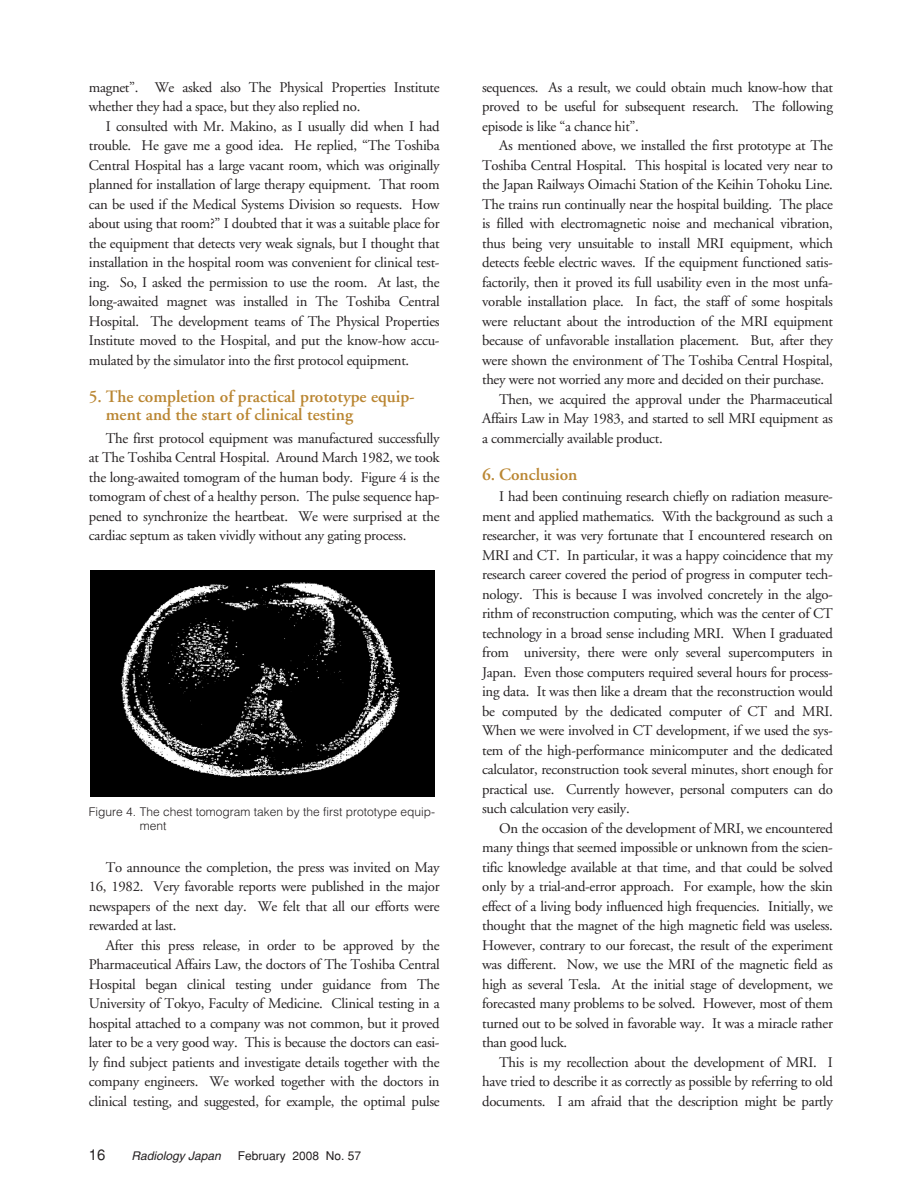
<style>
.page{position:relative;width:918px;height:1188px;background:#fff}
.page>*{position:absolute;margin:0;border:0;box-sizing:border-box;transform-origin:0 0}
.t1{font:600 17.25px/18px "Adobe Garamond";color:#ba8632}
.t2{font:15px "Helvetica";color:#231f20}
.t3{font:14.7px/19.5px "Adobe Garamond";letter-spacing:-.02em;color:#231f20;text-align:justify}
.t4{font:300 12px/14.2px "Helvetica";color:#231f20}
.t5{font:12px "Helvetica";color:#231f20}
.t6{font:italic 12px "Helvetica";color:#231f20}
</style>
<div class="page">
<img style="left:90px;top:570px;width:345px;height:227px">
<p class="t3" style="left:89px;top:79px;width:352px">magnet”. We asked also The Physical Properties Institute whether they had a space, but they also replied no.</p>
<p class="t3" style="left:89px;top:118px;width:352px;text-indent:17px">I consulted with Mr. Makino, as I usually did when I had trouble. He gave me a good idea. He replied, “The Toshiba Central Hospital has a large vacant room, which was originally planned for installation of large therapy equipment. That room can be used if the Medical Systems Division so requests. How about using that room?” I doubted that it was a suitable place for the equipment that detects very weak signals, but I thought that installation in the hospital room was convenient for clinical test&shy;ing. So, I asked the permission to use the room. At last, the long-awaited magnet was installed in The Toshiba Central Hospital. The development teams of The Physical Properties Institute moved to the Hospital, and put the know-how accu&shy;mulated by the simulator into the first protocol equipment.</p>
<p class="t1" style="left:106px;top:389px;width:310px;text-indent:-17px">5. The completion of practical prototype equip&shy;ment and the start of clinical testing</p>
<p class="t3" style="left:89px;top:430px;width:352px;text-indent:17px">The first protocol equipment was manufactured successfully at The Toshiba Central Hospital. Around March 1982, we took the long-awaited tomogram of the human body. Figure 4 is the tomogram of chest of a healthy person. The pulse sequence hap&shy;pened to synchronize the heartbeat. We were surprised at the cardiac septum as taken vividly without any gating process.</p>
<p class="t4" style="left:140px;top:806px;width:297px;text-indent:-51px">Figure 4. The chest tomogram taken by the first prototype equip&shy;ment</p>
<p class="t3" style="left:89px;top:859px;width:352px;text-indent:17px">To announce the completion, the press was invited on May 16, 1982. Very favorable reports were published in the major newspapers of the next day. We felt that all our efforts were rewarded at last.</p>
<p class="t3" style="left:89px;top:937px;width:352px;text-indent:17px">After this press release, in order to be approved by the Pharmaceutical Affairs Law, the doctors of The Toshiba Central Hospital began clinical testing under guidance from The University of Tokyo, Faculty of Medicine. Clinical testing in a hospital attached to a company was not common, but it proved later to be a very good way. This is because the doctors can easi&shy;ly find subject patients and investigate details together with the company engineers. We worked together with the doctors in clinical testing, and suggested, for example, the optimal pulse</p>
<p class="t2" style="left:89px;top:1149px;width:18px">16</p>
<p class="t6" style="left:131px;top:1152px;width:91px">Radiology Japan</p>
<p class="t5" style="left:238px;top:1152px;width:125px">February 2008 No. 57</p>
<p class="t3" style="left:482px;top:79px;width:352px">sequences. As a result, we could obtain much know-how that proved to be useful for subsequent research. The following episode is like “a chance hit”.</p>
<p class="t3" style="left:499px;top:137px;width:335px">As mentioned above, we installed the first prototype at The</p>
<p class="t3" style="left:482px;top:157px;width:352px">Toshiba Central Hospital. This hospital is located very near to</p>
<p class="t3" style="left:482px;top:176px;width:352px">the Japan Railways Oimachi Station of the Keihin Tohoku Line.</p>
<p class="t3" style="left:482px;top:196px;width:352px">The trains run continually near the hospital building. The place</p>
<p class="t3" style="left:482px;top:215px;width:352px">is filled with electromagnetic noise and mechanical vibration,</p>
<p class="t3" style="left:482px;top:235px;width:352px">thus being very unsuitable to install MRI equipment, which</p>
<p class="t3" style="left:482px;top:254px;width:352px">detects feeble electric waves. If the equipment functioned satis-</p>
<p class="t3" style="left:482px;top:274px;width:352px">factorily, then it proved its full usability even in the most unfa-</p>
<p class="t3" style="left:482px;top:293px;width:352px">vorable installation place. In fact, the staff of some hospitals</p>
<p class="t3" style="left:482px;top:313px;width:352px">were reluctant about the introduction of the MRI equipment</p>
<p class="t3" style="left:482px;top:332px;width:352px">because of unfavorable installation placement. But, after they</p>
<p class="t3" style="left:482px;top:352px;width:352px">were shown the environment of The Toshiba Central Hospital,</p>
<p class="t3" style="left:482px;top:371px;width:343px">they were not worried any more and decided on their purchase.</p>
<p class="t3" style="left:499px;top:391px;width:335px">Then, we acquired the approval under the Pharmaceutical</p>
<p class="t3" style="left:482px;top:410px;width:352px">Affairs Law in May 1983, and started to sell MRI equipment as</p>
<p class="t3" style="left:482px;top:430px;width:182px">a commercially available product.</p>
<p class="t1" style="left:482px;top:467px;width:97px">6. Conclusion</p>
<p class="t3" style="left:482px;top:488px;width:352px;text-indent:17px">I had been continuing research chiefly on radiation measure&shy;ment and applied mathematics. With the background as such a researcher, it was very fortunate that I encountered research on MRI and CT. In particular, it was a happy coincidence that my research career covered the period of progress in computer tech&shy;nology. This is because I was involved concretely in the algo&shy;rithm of reconstruction computing, which was the center of CT technology in a broad sense including MRI. When I graduated from university, there were only several supercomputers in Japan. Even those computers required several hours for process&shy;ing data. It was then like a dream that the reconstruction would be computed by the dedicated computer of CT and MRI.<br>When we were involved in CT development, if we used the sys&shy;tem of the high-performance minicomputer and the dedicated calculator, reconstruction took several minutes, short enough for practical use. Currently however, personal computers can do such calculation very easily.</p>
<p class="t3" style="left:482px;top:820px;width:352px;text-indent:17px">On the occasion of the development of MRI, we encountered many things that seemed impossible or unknown from the scien&shy;tific knowledge available at that time, and that could be solved only by a trial-and-error approach. For example, how the skin effect of a living body influenced high frequencies. Initially, we thought that the magnet of the high magnetic field was useless.<br>However, contrary to our forecast, the result of the experiment was different. Now, we use the MRI of the magnetic field as high as several Tesla. At the initial stage of development, we forecasted many problems to be solved. However, most of them turned out to be solved in favorable way. It was a miracle rather than good luck.</p>
<p class="t3" style="left:482px;top:1054px;width:352px;text-indent:17px">This is my recollection about the development of MRI. I have tried to describe it as correctly as possible by referring to old documents. I am afraid that the description might be partly</p>
</div>
